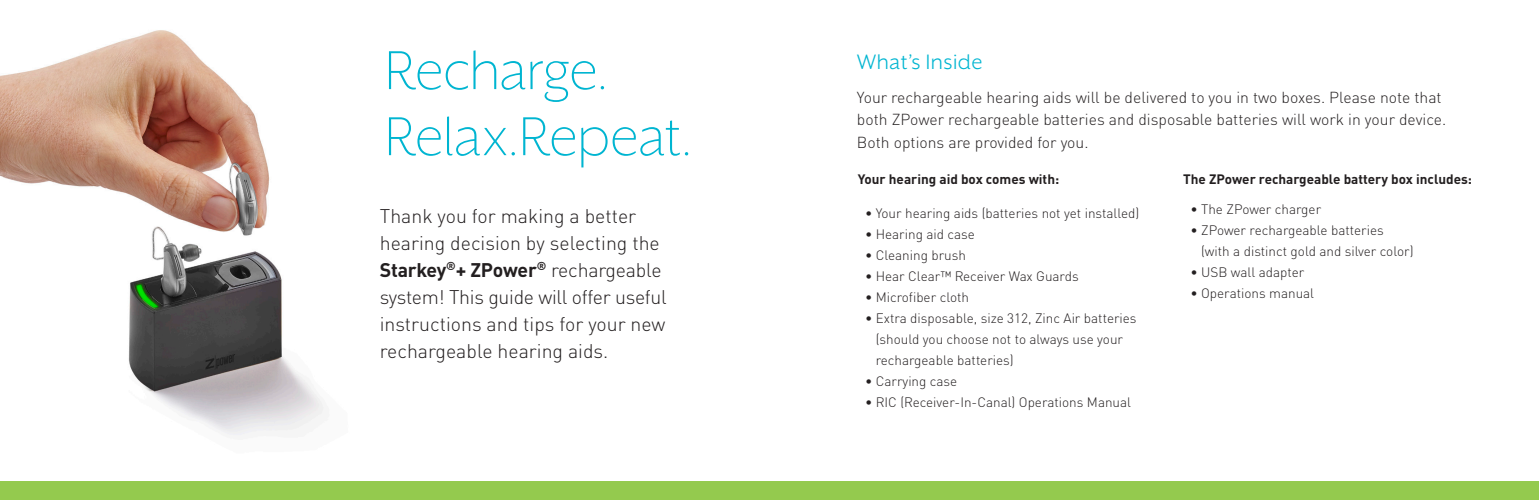
<style>
.page{position:relative;width:1539px;height:500px;background:#fff}
.page>*{position:absolute;margin:0;border:0;box-sizing:border-box;transform-origin:0 0}
.t1{font:300 63px/66px "Mr Eaves XL San OT";letter-spacing:-.01em;color:#00b5d1}
.Body{font:24px "Mr Eaves XL San OT";letter-spacing:.02em;color:#00b5d1}
.Body-2{font:300 19.5px/27px "DINOT";color:#231f20}
.Body-3{font:300 15.75px/22.5px "DINOT";color:#231f20}
.bullets{font:300 13.5px/21px "DINOT";color:#231f20}
.bullets-2{font:700 13.5px "DINOT";color:#231f20}
.s1{font-weight:700}
</style>
<div class="page">
<img style="left:0;top:30px;width:324px;height:406px">
<div style="left:0;top:481px;width:1539px;height:19px;background:#94ca4e"></div>
<p class="t1" style="left:385px;top:37px;width:309px">Recharge.<br>Relax.Repeat.</p>
<p class="Body" style="left:857px;top:49px;width:127px">What’s Inside</p>
<p class="Body-3" style="left:857px;top:85px;width:591px">Your rechargeable hearing aids will be delivered to you in two boxes. Please note that both ZPower rechargeable batteries and disposable batteries will work in your device.<br>Both options are provided for you.</p>
<p class="Body-2" style="left:380px;top:202px;width:288px">Thank you for making a better hearing decision by selecting the<br><span class="s1">Starkey</span><sup>®</sup><span class="s1">+ ZPower</span><sup>®</sup> rechargeable system! This guide will offer useful instructions and tips for your new rechargeable hearing aids.</p>
<p class="bullets-2" style="left:858px;top:170px;width:203px">Your hearing aid box comes with:</p>
<p class="bullets" style="left:865px;top:203px;width:276px">• Your hearing aids (batteries not yet installed)</p>
<p class="bullets" style="left:865px;top:224px;width:111px">• Hearing aid case</p>
<p class="bullets" style="left:865px;top:245px;width:102px">• Cleaning brush</p>
<p class="bullets" style="left:865px;top:266px;width:215px">• Hear Clear™ Receiver Wax Guards</p>
<p class="bullets" style="left:865px;top:287px;width:105px">• Microfiber cloth</p>
<p class="bullets" style="left:876px;top:308px;width:262px;text-indent:-10px">• Extra disposable, size 312, Zinc Air batteries (should you choose not to always use your rechargeable batteries)</p>
<p class="bullets" style="left:865px;top:371px;width:94px">• Carrying case</p>
<p class="bullets" style="left:865px;top:392px;width:267px">• RIC (Receiver-In-Canal) Operations Manual</p>
<p class="bullets-2" style="left:1183px;top:170px;width:290px">The ZPower rechargeable battery box includes:</p>
<p class="bullets" style="left:1191px;top:198px;width:132px">• The ZPower charger</p>
<p class="bullets" style="left:1201px;top:219px;width:214px;text-indent:-10px">• ZPower rechargeable batteries (with a distinct gold and silver color)</p>
<p class="bullets" style="left:1191px;top:261px;width:115px">• USB wall adapter</p>
<p class="bullets" style="left:1191px;top:282px;width:125px">• Operations manual</p>
</div>
